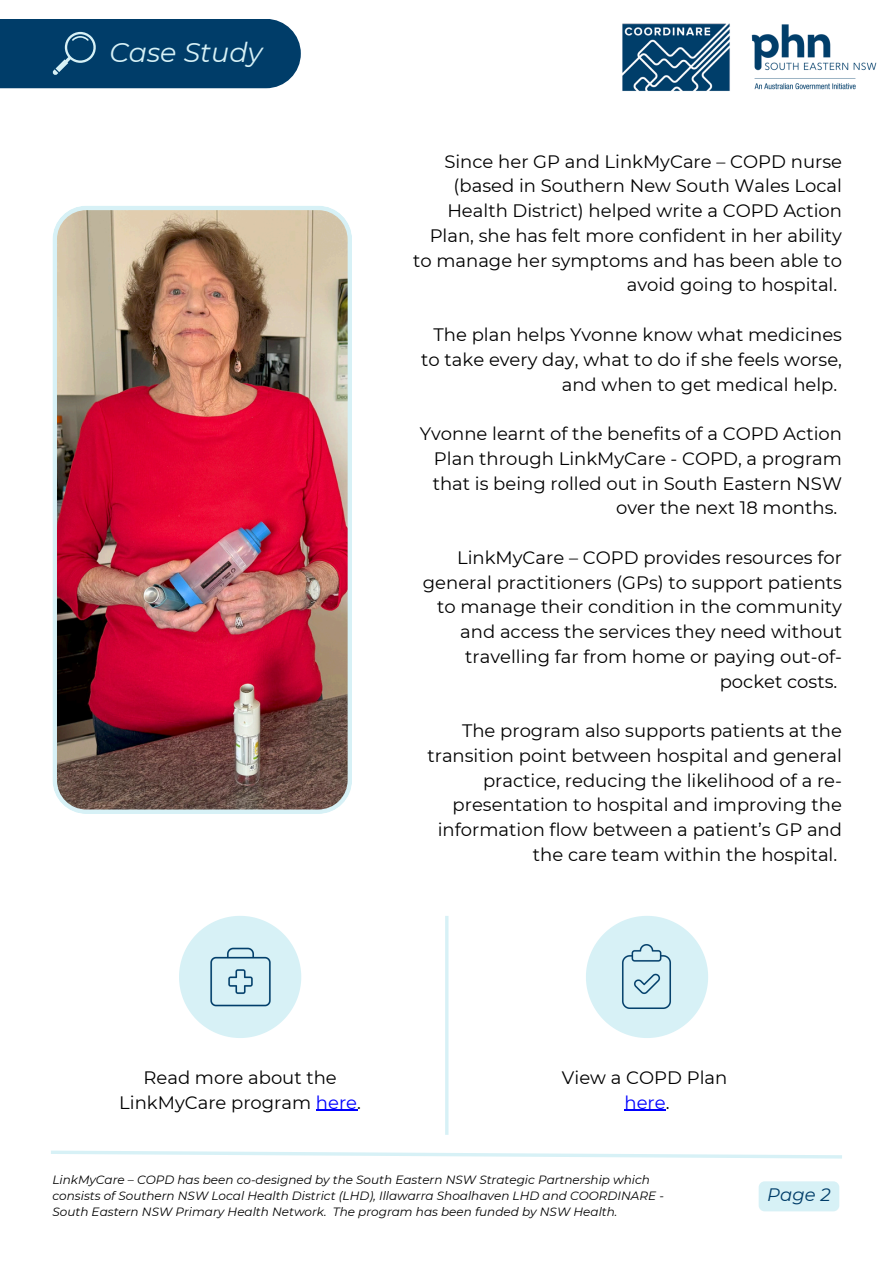
<style>
.page{position:relative;width:894px;height:1264px;background:#fff}
.page>*{position:absolute;margin:0;border:0;box-sizing:border-box;transform-origin:0 0}
.t1{font:italic 27px "Montserrat";color:#d7f1f6}
.t2{font:18px/24.8px "Montserrat";color:#000;text-align:right}
.t3{font:italic 18px "Montserrat";color:#003d69}
.t4{font:italic 12px/16px "Montserrat";color:#000}
.s1{color:#00f}
</style>
<div class="page">
<img style="left:622px;top:23px;width:255px;height:68px">
<div style="left:0;top:19px;width:301px;height:69px;background:#003d69"></div>
<svg style="left:51px;top:1150px;width:791px;height:9px"></svg>
<hr style="left:445px;top:915px;width:3px;height:219px;background:#d7f1f6">
<svg style="left:179px;top:916px;width:122px;height:122px"></svg>
<img style="left:198px;top:934px;width:84px;height:85px">
<svg style="left:586px;top:916px;width:122px;height:122px"></svg>
<img style="left:606px;top:936px;width:80px;height:80px">
<img style="left:52px;top:206px;width:300px;height:608px">
<div style="left:758px;top:1181px;width:81px;height:30px;background:#d7f1f6;border-radius:6px"></div>
<hr style="left:316px;top:1109px;width:41px;height:1px;background:#00f">
<hr style="left:624px;top:1109px;width:41px;height:1px;background:#00f">
<h2 class="t1" style="left:109px;top:36px;width:154px">Case Study</h2>
<p class="t2" style="left:413px;top:149px;width:430px">Since her GP and LinkMyCare – COPD nurse (based in Southern New South Wales Local Health District) helped write a COPD Action Plan, she has felt more confident in her ability to manage her symptoms and has been able to avoid going to hospital.</p>
<h1 class="t2" style="left:421px;top:322px;width:422px">The plan helps Yvonne know what medicines to take every day, what to do if she feels worse, and when to get medical help.</h1>
<p class="t2" style="left:419px;top:421px;width:423px">Yvonne learnt of the benefits of a COPD Action Plan through LinkMyCare - COPD, a program that is being rolled out in South Eastern NSW over the next 18 months.</p>
<p class="t2" style="left:423px;top:545px;width:420px">LinkMyCare – COPD provides resources for general practitioners (GPs) to support patients to manage their condition in the community and access the services they need without travelling far from home or paying out-of&shy;pocket costs.</p>
<h2 class="t2" style="left:427px;top:718px;width:416px">The program also supports patients at the transition point between hospital and general practice, reducing the likelihood of a re&shy;presentation to hospital and improving the information flow between a patient’s GP and the care team within the hospital.</h2>
<h2 class="t2" style="left:119px;top:1064px;width:243px;text-align:center">Read more about the<br>LinkMyCare program <span class="s1">here</span>.</h2>
<p class="t2" style="left:562px;top:1064px;width:167px;text-align:center">View a COPD Plan <span class="s1">here</span>.</p>
<h2 class="t4" style="left:52px;top:1171px;width:612px">LinkMyCare – COPD has been co-designed by the South Eastern NSW Strategic Partnership which consists of Southern NSW Local Health District (LHD), Illawarra Shoalhaven LHD and COORDINARE -<br>South Eastern NSW Primary Health Network. The program has been funded by NSW Health.</h2>
<h2 class="t3" style="left:767px;top:1183px;width:65px">Page 2</h2>
</div>
